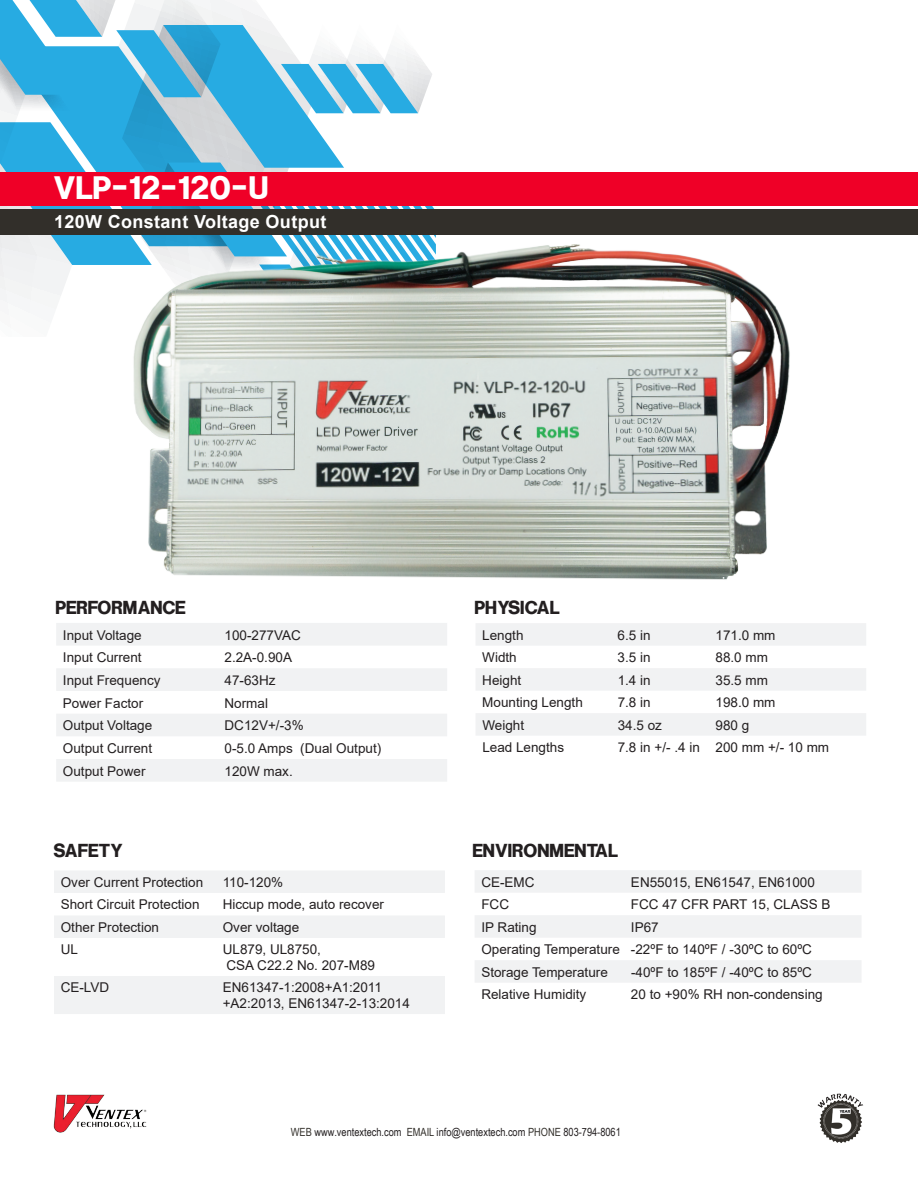
<style>
.page{position:relative;width:918px;height:1188px;background:#fff}
.page>*{position:absolute;margin:0;border:0;box-sizing:border-box;transform-origin:0 0}
.t1{font:28.5px "GT Helvetica";letter-spacing:.02em;color:#fff}
.t2{font:700 18px "Arial";letter-spacing:.02em;color:#fff}
.t3{font:16.5px "GT Helvetica";color:#231f20}
.t4{font:13.5px "Arial";color:#231f20}
.t5{font:11.25px "Arial Narrow";color:#231f20}
.s1{color:#322f2a}
</style>
<div class="page">
<svg style="left:0;top:0;width:435px;height:303px"></svg>
<div style="left:0;top:172px;width:918px;height:34px;background:#ef0027"></div>
<div style="left:0;top:209px;width:918px;height:26px;background:#322f2a"></div>
<img style="left:53px;top:1094px;width:94px;height:39px">
<svg style="left:475px;top:870px;width:386px;height:112px;fill:#f1f2f3"></svg>
<svg style="left:54px;top:871px;width:391px;height:143px;fill:#f1f2f3"></svg>
<svg style="left:476px;top:623px;width:390px;height:112px;fill:#f1f2f3"></svg>
<svg style="left:56px;top:623px;width:391px;height:158px;fill:#f1f2f3"></svg>
<img style="left:125px;top:235px;width:665px;height:345px">
<img style="left:817px;top:1093px;width:47px;height:50px">
<p class="t1" style="left:54px;top:174px;width:217px">VLP-12-120-U</p>
<p class="t2" style="left:54px;top:209px;width:274px">120W Constant Voltage Output</p>
<p class="t3" style="left:56px;top:600px;width:132px">PERFORMANCE</p>
<p class="t3" style="left:475px;top:600px;width:86px">PHYSICAL</p>
<p class="t4" style="left:63px;top:626px;width:80px">Input Voltage</p>
<p class="t4" style="left:225px;top:626px;width:78px">100-277VAC</p>
<p class="t4" style="left:63px;top:648px;width:80px">Input Current</p>
<p class="t4" style="left:225px;top:648px;width:69px">2.2A-0.90A</p>
<p class="t4" style="left:63px;top:671px;width:99px">Input Frequency</p>
<p class="t4" style="left:225px;top:671px;width:53px">47-63Hz</p>
<p class="t4" style="left:63px;top:694px;width:82px">Power Factor</p>
<p class="t4" style="left:225px;top:694px;width:45px">Normal</p>
<p class="t4" style="left:63px;top:716px;width:91px">Output Voltage</p>
<p class="t4" style="left:225px;top:716px;width:81px">DC12V+/-3%</p>
<p class="t4" style="left:63px;top:739px;width:91px">Output Current</p>
<p class="t4" style="left:225px;top:739px;width:158px">0-5.0 Amps (Dual Output)</p>
<p class="t4" style="left:63px;top:762px;width:84px">Output Power</p>
<p class="t4" style="left:225px;top:762px;width:70px">120W max.</p>
<p class="t4" style="left:482px;top:626px;width:43px">Length</p>
<p class="t4" style="left:618px;top:626px;width:35px">6.5 in</p>
<p class="t4" style="left:715px;top:626px;width:62px">171.0 mm</p>
<p class="t4" style="left:482px;top:648px;width:36px">Width</p>
<p class="t4" style="left:618px;top:648px;width:35px">3.5 in</p>
<p class="t4" style="left:716px;top:648px;width:54px">88.0 mm</p>
<p class="t4" style="left:482px;top:671px;width:41px">Height</p>
<p class="t4" style="left:618px;top:671px;width:35px">1.4 in</p>
<p class="t4" style="left:716px;top:671px;width:54px">35.5 mm</p>
<p class="t4" style="left:482px;top:693px;width:102px">Mounting Length</p>
<p class="t4" style="left:618px;top:693px;width:35px">7.8 in</p>
<p class="t4" style="left:716px;top:693px;width:62px">198.0 mm</p>
<p class="t4" style="left:482px;top:716px;width:43px">Weight</p>
<p class="t4" style="left:618px;top:716px;width:46px">34.5 oz</p>
<p class="t4" style="left:716px;top:716px;width:35px">980 g</p>
<p class="t4" style="left:482px;top:738px;width:83px">Lead Lengths</p>
<p class="t4" style="left:618px;top:738px;width:84px">7.8 in +/- .4 in</p>
<p class="t4" style="left:716px;top:738px;width:115px">200 mm +/- 10 mm</p>
<p class="t3" style="left:54px;top:842px;width:71px">SAFETY</p>
<p class="t3" style="left:473px;top:842px;width:147px">ENVIRONMENTAL</p>
<p class="t4" style="left:61px;top:873px;width:144px">Over Current Protection</p>
<p class="t4" style="left:223px;top:873px;width:62px">110-120%</p>
<p class="t4" style="left:61px;top:895px;width:140px">Short Circuit Protection</p>
<p class="t4" style="left:223px;top:895px;width:163px">Hiccup mode, auto recover</p>
<p class="t4" style="left:61px;top:918px;width:100px">Other Protection</p>
<p class="t4" style="left:223px;top:918px;width:78px">Over voltage</p>
<p class="t4" style="left:61px;top:940px;width:19px">UL</p>
<p class="t4" style="left:223px;top:940px;width:100px">UL879, UL8750,</p>
<p class="t4" style="left:227px;top:956px;width:150px">CSA C22.2 No. 207-M89</p>
<p class="t4" style="left:61px;top:978px;width:50px">CE-LVD</p>
<p class="t4" style="left:223px;top:978px;width:161px">EN61347-1:2008+A1:2011</p>
<p class="t4" style="left:223px;top:994px;width:189px">+A2:2013, EN61347-2-13:2014</p>
<p class="t4" style="left:481px;top:873px;width:55px">CE-EMC</p>
<p class="t4" style="left:631px;top:873px;width:185px">EN55015, EN61547, EN61000</p>
<p class="t4" style="left:481px;top:895px;width:29px">FCC</p>
<p class="t4" style="left:631px;top:895px;width:201px">FCC 47 CFR PART 15, CLASS B</p>
<p class="t4" style="left:481px;top:918px;width:57px">IP Rating</p>
<p class="t4" style="left:631px;top:918px;width:29px">IP67</p>
<p class="t4" style="left:481px;top:940px;width:140px">Operating Temperature</p>
<p class="t4" style="left:631px;top:940px;width:183px">-22ºF to 140ºF / -30ºC to 60ºC</p>
<p class="t4" style="left:481px;top:963px;width:128px">Storage Temperature</p>
<p class="t4" style="left:631px;top:963px;width:183px">-40ºF to 185ºF / -40ºC to 85ºC</p>
<p class="t4" style="left:481px;top:985px;width:107px">Relative Humidity</p>
<p class="t4" style="left:631px;top:985px;width:193px">20 to +90% RH non-condensing</p>
<p class="t5" style="left:291px;top:1124px;width:332px"><span class="s1">WEB</span> www.ventextech.com <span class="s1">EMAIL</span> info@ventextech.com <span class="s1">PHONE</span> 803-794-8061</p>
</div>
